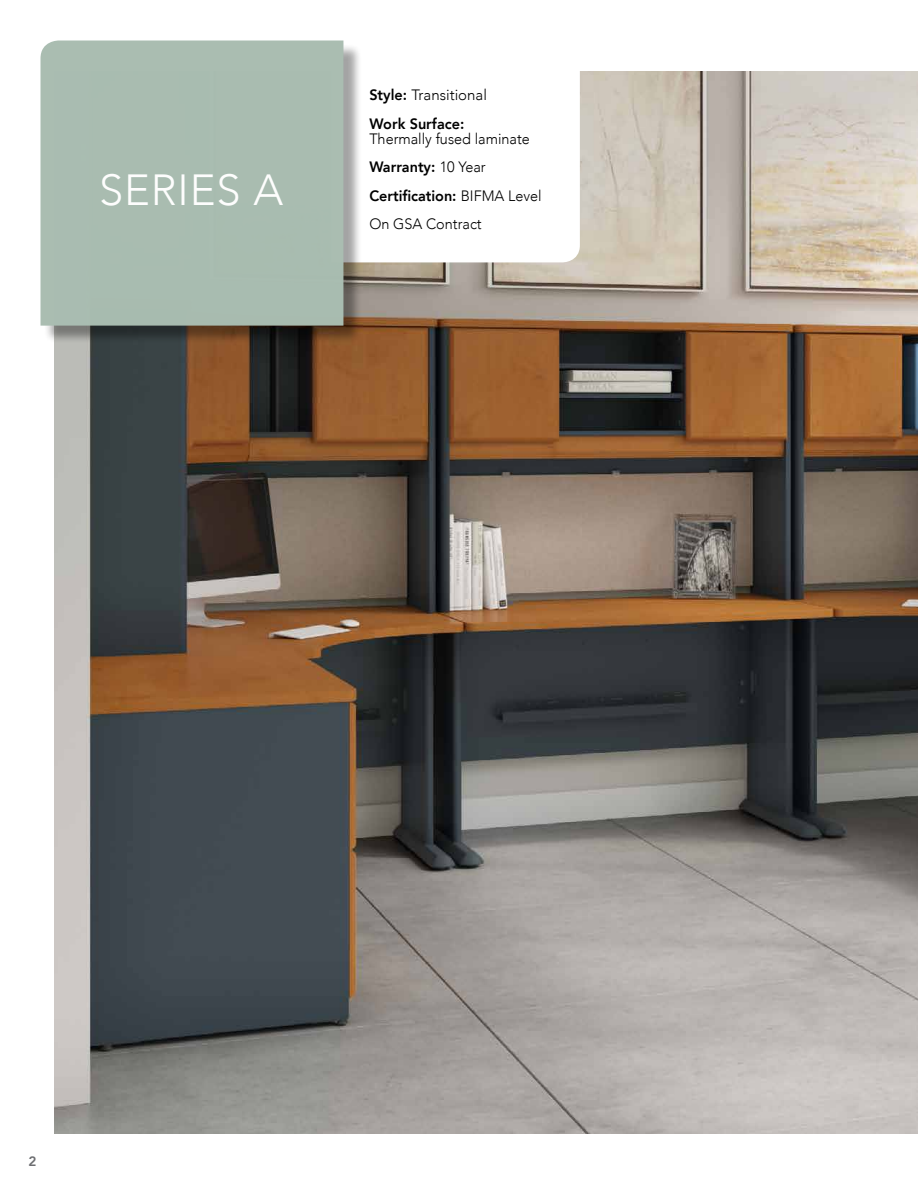
<style>
.page{position:relative;width:918px;height:1188px;background:#fff}
.page>*{position:absolute;margin:0;border:0;box-sizing:border-box;transform-origin:0 0}
.t1{font:300 43.5px "Avenir";letter-spacing:.02em;color:#fff}
.t2{font:300 15px/28.5px "Avenir";color:#000;scale:.96 1}
.t3{font:800 15px/28.5px "Avenir";color:#000;scale:.96 1}
.t4{font:800 13.5px "Avenir";color:#6d6e71}
.s1{font-weight:300}
.s2{font-weight:800}
</style>
<div class="page">
<img style="left:54px;top:71px;width:864px;height:1063px">
<svg style="left:362px;top:71px;width:218px;height:191px"></svg>
<div style="left:43px;top:43px;width:319px;height:302px;background:#000;opacity:.37"></div>
<div style="left:40px;top:40px;width:303px;height:286px;background:#a9bcb0"></div>
<h1 class="t1" style="left:99px;top:164px;width:186px">SERIES A</h1>
<p class="t3" style="left:369px;top:81px;width:124px">Style: <span class="s1">Transitional<br></span>Work Surface:</p>
<p class="t2" style="left:369px;top:124px;width:181px">Thermally fused laminate<br><span class="s2">Warranty:</span> 10 Year<br><span class="s2">Certification:</span> BIFMA Level<br>On GSA Contract</p>
<p class="t4" style="left:28px;top:1151px;width:9px">2</p>
</div>
